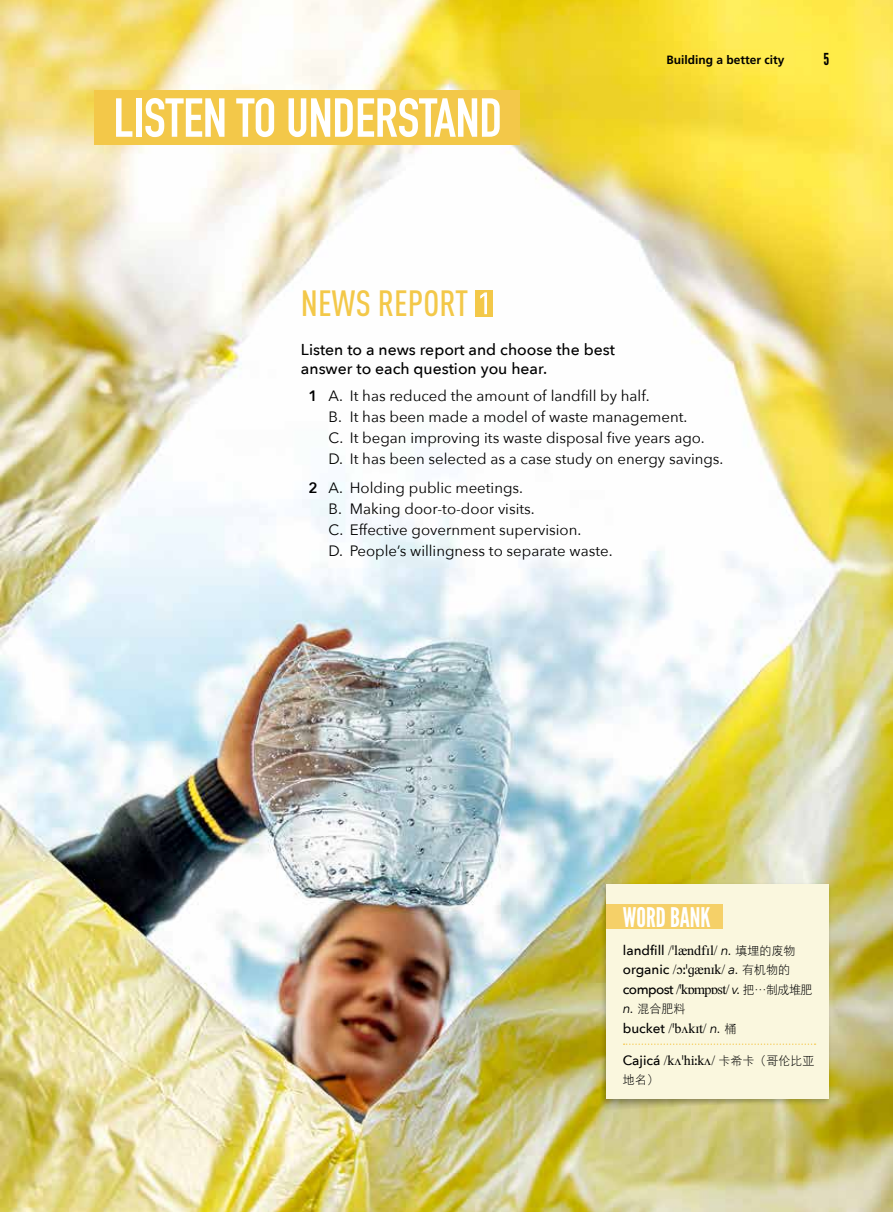
<style>
.page{position:relative;width:893px;height:1212px;background:#fff}
.page>*{position:absolute;margin:0;border:0;box-sizing:border-box;transform-origin:0 0}
.t1{font:700 54px "DIN Condensed";letter-spacing:-.005em;color:#fff}
.t2{font:500 36px "DIN Cond";color:#f3c849}
.t3{font:27px "League Gothic";color:#fff}
.t4{font:16.5px "League Gothic";color:#000}
.t5{font:500 15.75px/18.9px "Avenir Next";color:#000}
.t6{font:15px/21px "Avenir Next";color:#000}
.t7{font:13.5px/19.5px "Fltrp Phonetic IPAPSMT";letter-spacing:-.01em;color:#000}
.t8{font:700 12px "Frutiger LT Std";color:#000}
.t9{font:12px "DFP Hei W3";color:#000}
.s1{font-weight:600}
.s2{font-family:"Avenir Next";font-weight:500}
.s3{font-family:"Avenir Next";font-style:italic}
.s4{font-family:"DFP Hei W3";font-size:12px}
.s5{font-family:"Avenir Next";font-style:italic;font-size:13.5px}
</style>
<div class="page">
<img style="left:0;top:0;width:893px;height:1212px">
<div style="left:600px;top:882px;width:231px;height:224px;background:#000;opacity:.2"></div>
<div style="left:607px;top:884px;width:222px;height:215px;background:#faf7de"></div>
<div style="left:607px;top:904px;width:116px;height:25px;background:#f5d068"></div>
<div style="left:475px;top:290px;width:18px;height:26px;background:#f3c849"></div>
<svg style="left:480px;top:292px;width:7px;height:23px"></svg>
<div style="left:94px;top:91px;width:426px;height:54px;background:#f3c849"></div>
<svg style="left:598px;top:1033px;width:222px;height:78px"></svg>
<h1 class="t1" style="left:113px;top:82px;width:390px">LISTEN TO UNDERSTAND</h1>
<p class="t8" style="left:666px;top:53px;width:120px">Building a better city</p>
<p class="t4" style="left:823px;top:50px;width:7px">5</p>
<h2 class="t2" style="left:301px;top:282px;width:169px">NEWS REPORT</h2>
<p class="t5" style="left:301px;top:340px;width:315px">Listen to a news report and choose the best answer to each question you hear.</p>
<p class="t6" style="left:329px;top:384px;width:396px;text-indent:-20px"><span class="s1">1</span> A. It has reduced the amount of landfill by half.<br>B. It has been made a model of waste management.<br>C. It began improving its waste disposal five years ago.<br>D. It has been selected as a case study on energy savings.</p>
<p class="t6" style="left:329px;top:477px;width:286px;text-indent:-20px"><span class="s1">2</span> A. Holding public meetings.<br>B. Making door-to-door visits.<br>C. Effective government supervision.<br>D. People’s willingness to separate waste.</p>
<h3 class="t3" style="left:623px;top:902px;width:89px">WORD BANK</h3>
<p class="t7" style="left:623px;top:940px;width:191px"><span class="s2">landfill</span> /9l{ndfIl/ <span class="s3">n.</span> <span class="s4">填埋的废物</span><span class="s2">organic</span> /O:9g{nIk/ <span class="s3">a.</span> <span class="s4">有机物的</span><span class="s2">compost</span> /9k^mp^st/ <span class="s3">v.</span> <span class="s4">把…制成堆肥</span></p>
<p class="t9" style="left:623px;top:1003px;width:64px"><span class="s5">n.</span> 混合肥料</p>
<p class="t7" style="left:623px;top:1018px;width:115px"><span class="s2">bucket</span> /9b"kIt/ <span class="s3">n.</span> <span class="s4">桶</span></p>
<p class="t7" style="left:623px;top:1051px;width:193px"><span class="s2">Cajicá</span> /k"9hi:k"/ <span class="s4">卡希卡（哥伦比亚</span></p>
<p class="t9" style="left:623px;top:1073px;width:37px">地名）</p>
</div>
